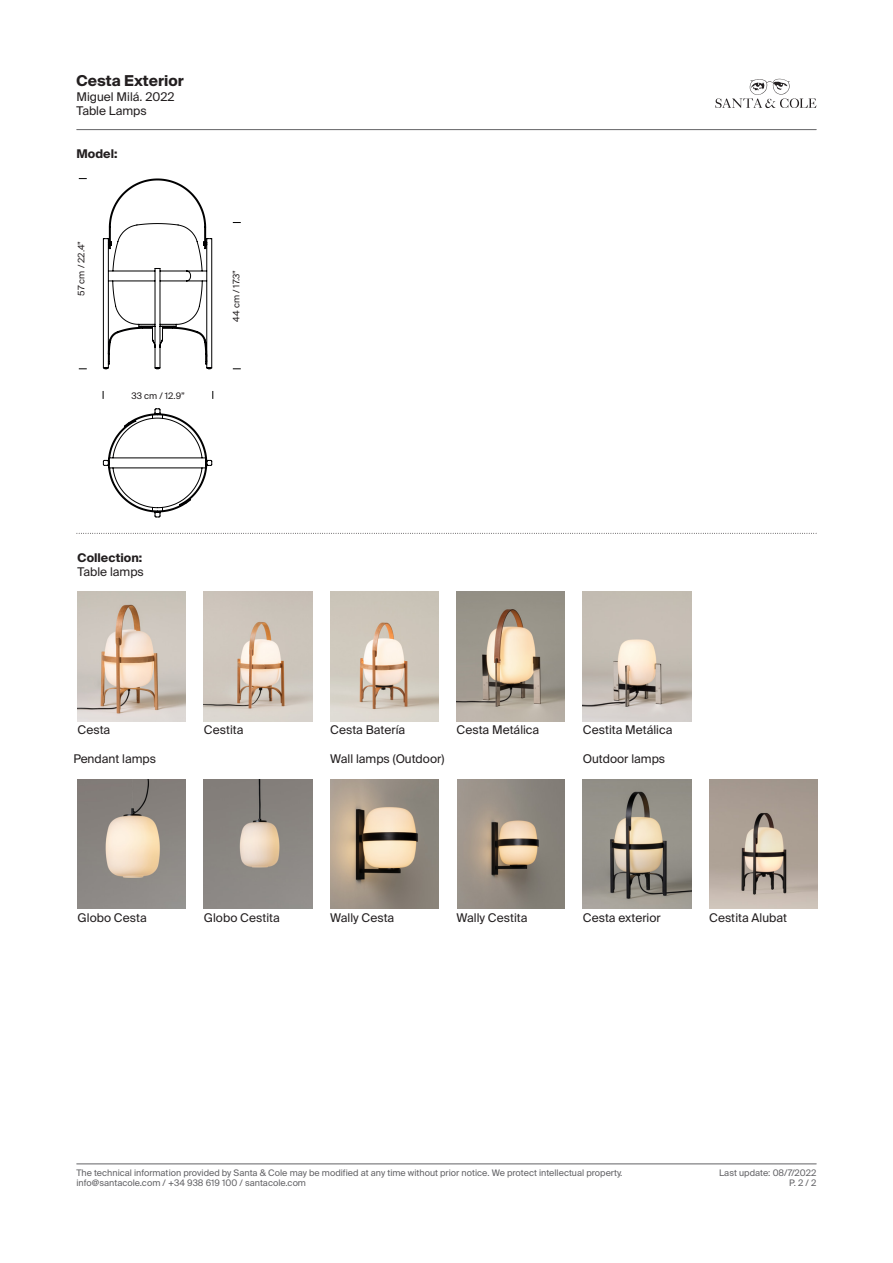
<style>
.page{position:relative;width:893px;height:1263px;background:#fff}
.page>*{position:absolute;margin:0;border:0;box-sizing:border-box;transform-origin:0 0}
.t1{font:700 15px "Suisse Intl";color:#231f20}
.t2{font:12px/14.4px "Suisse Intl";color:#231f20}
.t3{font:700 12px "Suisse Intl";color:#231f20}
.t4{font:9px "Suisse Intl";color:#636366}
.COTA{font:9px "Suisse Intl";color:#231f20}
</style>
<div class="page">
<svg style="left:715px;top:79px;width:101px;height:29px"></svg>
<hr style="left:77px;top:129px;width:739px;height:1px;background:#636366">
<hr style="left:77px;top:1163px;width:739px;height:1px;background:#636366">
<svg style="left:77px;top:533px;width:740px;height:1px"></svg>
<img style="left:78px;top:592px;width:108px;height:129px">
<img style="left:78px;top:779px;width:108px;height:130px">
<img style="left:204px;top:779px;width:108px;height:130px">
<img style="left:583px;top:779px;width:108px;height:130px">
<img style="left:709px;top:779px;width:108px;height:130px">
<img style="left:204px;top:592px;width:108px;height:129px">
<img style="left:330px;top:592px;width:109px;height:129px">
<img style="left:457px;top:592px;width:108px;height:129px">
<img style="left:583px;top:592px;width:108px;height:129px">
<img style="left:331px;top:779px;width:108px;height:129px">
<img style="left:457px;top:779px;width:108px;height:129px">
<svg style="left:103px;top:179px;width:111px;height:338px"></svg>
<p class="t1" style="left:77px;top:72px;width:109px">Cesta Exterior</p>
<p class="t2" style="left:77px;top:89px;width:100px">Miguel Milá. 2022<br>Table Lamps</p>
<p class="t3" style="left:77px;top:147px;width:42px">Model:</p>
<p class="COTA" style="left:76px;top:296px;width:56px;rotate:-90deg">57 cm / 22.4”</p>
<p class="COTA" style="left:132px;top:390px;width:55px">33 cm / 12.9”</p>
<p class="COTA" style="left:231px;top:322px;width:53px;rotate:-90deg">44 cm / 17.3”</p>
<p class="t3" style="left:78px;top:550px;width:66px">Collection:</p>
<p class="t2" style="left:78px;top:565px;width:68px">Table lamps</p>
<p class="t2" style="left:78px;top:723px;width:34px">Cesta</p>
<p class="t2" style="left:204px;top:723px;width:41px">Cestita</p>
<p class="t2" style="left:330px;top:723px;width:76px">Cesta Batería</p>
<p class="t2" style="left:457px;top:723px;width:84px">Cesta Metálica</p>
<p class="t2" style="left:583px;top:723px;width:91px">Cestita Metálica</p>
<p class="t2" style="left:73px;top:752px;width:84px">Pendant lamps</p>
<p class="t2" style="left:330px;top:752px;width:116px">Wall lamps (Outdoor)</p>
<p class="t2" style="left:583px;top:752px;width:84px">Outdoor lamps</p>
<p class="t2" style="left:78px;top:910px;width:71px">Globo Cesta</p>
<p class="t2" style="left:204px;top:910px;width:77px">Globo Cestita</p>
<p class="t2" style="left:330px;top:910px;width:66px">Wally Cesta</p>
<p class="t2" style="left:457px;top:910px;width:72px">Wally Cestita</p>
<p class="t2" style="left:583px;top:910px;width:79px">Cesta exterior</p>
<p class="t2" style="left:709px;top:910px;width:79px">Cestita Alubat</p>
<p class="t4" style="left:77px;top:1167px;width:547px">The technical information provided by Santa &amp; Cole may be modified at any time without prior notice. We protect intellectual property.</p>
<p class="t4" style="left:719px;top:1167px;width:99px">Last update: 08/7/2022</p>
<p class="t4" style="left:77px;top:1178px;width:231px">info@santacole.com / +34 938 619 100 / santacole.com</p>
<p class="t4" style="left:789px;top:1178px;width:29px">P. 2 / 2</p>
</div>
